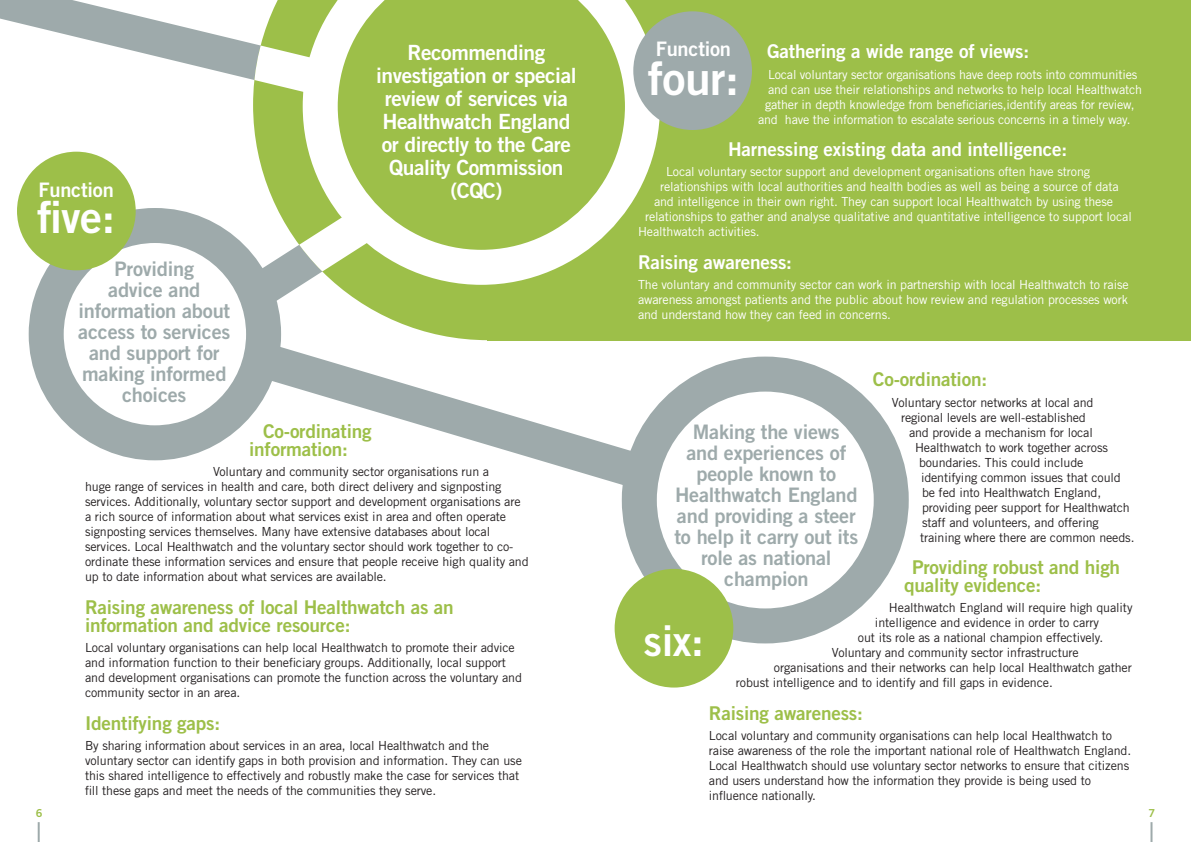
<style>
.page{position:relative;width:1191px;height:842px;background:#fff}
.page>*{position:absolute;margin:0;border:0;box-sizing:border-box;transform-origin:0 0}
.t1{font:46px "Trade Gothic Bold Two";color:#fff}
.t2{font:44px "Trade Gothic Bold Two";color:#fff}
.t3{font:42px "Trade Gothic Bold Two";color:#fff}
.t4{font:21px/23px "Trade Gothic Bold Two";letter-spacing:-.02em;color:#fff;text-align:center}
.t5{font:20px/21px "Trade Gothic Bold Two";letter-spacing:-.01em;color:#9eaaab;text-align:center}
.t6{font:20px "Trade Gothic Bold Two";letter-spacing:-.01em;color:#fff}
.t7{font:19px/18px "Trade Gothic Bold Two";letter-spacing:-.01em;color:#9dbf49}
.t8{font:19px "Trade Gothic Bold Two";letter-spacing:-.01em;color:#fff}
.t9{font:12.5px/15px "Trade Gothic";letter-spacing:-.01em;color:#231f20}
.t10{font:12.5px/15px "Trade Gothic";letter-spacing:-.01em;color:#fff}
.t11{font:11px "Trade Gothic Bold Two";color:#9dbf49}
</style>
<div class="page">
<hr style="left:38px;top:822px;width:2px;height:20px;background:#9eaaab">
<hr style="left:1150px;top:822px;width:2px;height:20px;background:#9eaaab">
<svg style="left:0;top:0;width:253px;height:80px"></svg>
<div style="left:724px;top:0;width:467px;height:340px;background:#9dbf49"></div>
<div style="left:253px;top:0;width:471px;height:340px;background:#9dbf49"></div>
<svg style="left:201px;top:177px;width:209px;height:139px"></svg>
<svg style="left:253px;top:0;width:50px;height:122px"></svg>
<svg style="left:303px;top:0;width:357px;height:285px"></svg>
<div style="left:633px;top:11px;width:119px;height:119px;background:#9eaaab;border-radius:50%"></div>
<div style="left:622px;top:357px;width:286px;height:286px;border:35px solid #9eaaab;border-radius:50%"></div>
<div style="left:29px;top:208px;width:252px;height:252px;border:35px solid #9eaaab;border-radius:50%"></div>
<div style="left:17px;top:152px;width:119px;height:118px;background:#9dbf49;border-radius:50%"></div>
<svg style="left:219px;top:316px;width:454px;height:196px"></svg>
<div style="left:614px;top:569px;width:119px;height:118px;background:#9dbf49;border-radius:50%"></div>
<p class="t4" style="left:376px;top:40px;width:202px">Recommending investigation or special review of services via<br>Healthwatch England or directly to the Care<br>Quality Commission</p>
<p class="t6" style="left:39px;top:177px;width:77px">Function</p>
<p class="t4" style="left:450px;top:178px;width:53px">(CQC)</p>
<p class="t2" style="left:37px;top:190px;width:80px">five:</p>
<p class="t5" style="left:78px;top:258px;width:153px">Providing<br>advice and information about</p>
<p class="t5" style="left:78px;top:321px;width:154px">access to services and support for making informed choices</p>
<p class="t7" style="left:249px;top:422px;width:124px;text-indent:14px">Co-ordinating information:</p>
<p class="t9" style="left:85px;top:464px;width:418px;text-indent:128px">Voluntary and community sector organisations run a huge range of services in health and care, both direct delivery and signposting</p>
<p class="t9" style="left:85px;top:494px;width:445px">services. Additionally, voluntary sector support and development organisations are a rich source of information about what services exist in area and often operate signposting services themselves. Many have extensive databases about local services. Local Healthwatch and the voluntary sector should work together to co&shy;ordinate these information services and ensure that people receive high quality and up to date information about what services are available.</p>
<p class="t7" style="left:85px;top:597px;width:370px">Raising awareness of local Healthwatch as an information and advice resource:</p>
<p class="t9" style="left:85px;top:640px;width:438px">Local voluntary organisations can help local Healthwatch to promote their advice and information function to their beneficiary groups. Additionally, local support and development organisations can promote the function across the voluntary and community sector in an area.</p>
<p class="t7" style="left:85px;top:713px;width:137px">Identifying gaps:</p>
<p class="t9" style="left:85px;top:738px;width:438px">By sharing information about services in an area, local Healthwatch and the voluntary sector can identify gaps in both provision and information. They can use this shared intelligence to effectively and robustly make the case for services that fill these gaps and meet the needs of the communities they serve.</p>
<p class="t6" style="left:656px;top:36px;width:77px">Function</p>
<p class="t1" style="left:647px;top:50px;width:93px">four:</p>
<p class="t8" style="left:767px;top:39px;width:264px">Gathering a wide range of views:</p>
<p class="t10" style="left:768px;top:66px;width:371px">Local voluntary sector organisations have deep roots into communities</p>
<p class="t10" style="left:768px;top:81px;width:375px">and can use their relationships and networks to help local Healthwatch</p>
<p class="t10" style="left:765px;top:96px;width:371px">gather in depth knowledge from beneficiaries,identify areas for review,</p>
<p class="t10" style="left:758px;top:111px;width:374px">and have the information to escalate serious concerns in a timely way.</p>
<p class="t8" style="left:728px;top:137px;width:340px">Harnessing existing data and intelligence:</p>
<p class="t10" style="left:666px;top:164px;width:425px">Local voluntary sector support and development organisations often have strong</p>
<p class="t10" style="left:660px;top:179px;width:460px">relationships with local authorities and health bodies as well as being a source of data</p>
<p class="t10" style="left:654px;top:194px;width:460px">and intelligence in their own right. They can support local Healthwatch by using these</p>
<p class="t10" style="left:645px;top:209px;width:488px">relationships to gather and analyse qualitative and quantitative intelligence to support local</p>
<p class="t10" style="left:638px;top:224px;width:123px">Healthwatch activities.</p>
<p class="t8" style="left:638px;top:250px;width:156px">Raising awareness:</p>
<p class="t10" style="left:638px;top:277px;width:492px">The voluntary and community sector can work in partnership with local Healthwatch to raise awareness amongst patients and the public about how review and regulation processes work</p>
<p class="t10" style="left:638px;top:307px;width:254px">and understand how they can feed in concerns.</p>
<p class="t5" style="left:674px;top:421px;width:185px">Making the views and experiences of people known to<br>Healthwatch England and providing a steer to help it carry out its role as national champion</p>
<p class="t7" style="left:873px;top:370px;width:116px">Co-ordination:</p>
<p class="t9" style="left:892px;top:394px;width:203px">Voluntary sector networks at local and</p>
<p class="t9" style="left:901px;top:409px;width:186px">regional levels are well-established</p>
<p class="t9" style="left:909px;top:424px;width:185px">and provide a mechanism for local</p>
<p class="t9" style="left:919px;top:439px;width:217px;text-indent:-4px">Healthwatch to work together across boundaries. This could include identifying common issues that could be fed into Healthwatch England, providing peer support for Healthwatch staff and volunteers, and offering training where there are common needs.</p>
<p class="t7" style="left:904px;top:558px;width:218px;text-indent:8px">Providing robust and high quality evidence:</p>
<p class="t3" style="left:643px;top:615px;width:62px">six:</p>
<p class="t9" style="left:889px;top:600px;width:245px">Healthwatch England will require high quality</p>
<p class="t9" style="left:875px;top:615px;width:225px">intelligence and evidence in order to carry</p>
<p class="t9" style="left:858px;top:630px;width:247px">out its role as a national champion effectively.</p>
<p class="t9" style="left:832px;top:645px;width:248px">Voluntary and community sector infrastructure</p>
<p class="t9" style="left:774px;top:660px;width:359px">organisations and their networks can help local Healthwatch gather</p>
<p class="t9" style="left:736px;top:675px;width:318px">robust intelligence and to identify and fill gaps in evidence.</p>
<p class="t7" style="left:709px;top:703px;width:156px">Raising awareness:</p>
<p class="t9" style="left:709px;top:728px;width:424px">Local voluntary and community organisations can help local Healthwatch to raise awareness of the role the important national role of Healthwatch England.<br>Local Healthwatch should use voluntary sector networks to ensure that citizens and users understand how the information they provide is being used to influence nationally.</p>
<p class="t11" style="left:36px;top:806px;width:8px">6</p>
<p class="t11" style="left:1148px;top:806px;width:8px">7</p>
</div>
